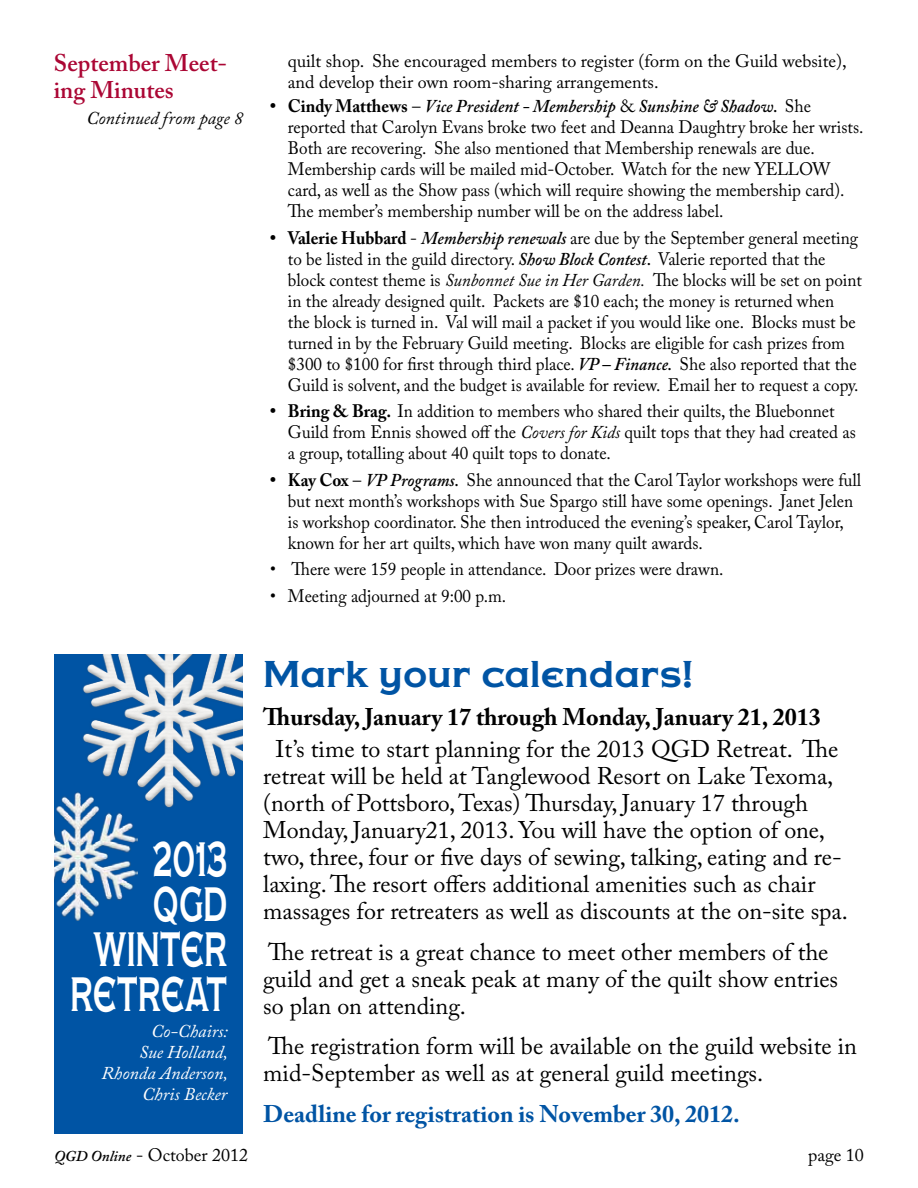
<style>
.page{position:relative;width:918px;height:1188px;background:#fff}
.page>*{position:absolute;margin:0;border:0;box-sizing:border-box;transform-origin:0 0}
.t1{font:46.5px/45px "Copper Penny CAS Normal";color:#fff;text-align:right;scale:.57 1}
.t2{font:36px "Copper Penny CAS Normal";letter-spacing:.005em;color:#0054a4}
.t3{font:24px/27px "Adobe Caslon Pro";color:#000}
.t4{font:700 24px "Adobe Caslon Pro";color:#000}
.t5{font:700 24px "Adobe Caslon Pro";color:#0054a4}
.t6{font:600 24px/27px "Adobe Caslon Pro";color:#ab0634}
.t7{font:18px/21px "Adobe Caslon Pro";color:#000;scale:.95 1}
.t8{font:18px/21px "Adobe Caslon Pro";color:#000}
.t9{font:italic 18px/21px "Adobe Caslon Pro";color:#fff;text-align:right}
.t10{font:italic 18px "Adobe Caslon Pro";color:#000}
.s1{font-weight:700}
.s2{font-weight:600;font-style:italic}
.s3{font-style:italic}
.s4{font-weight:600;font-style:italic;font-size:15px}
</style>
<div class="page">
<div style="left:54px;top:654px;width:189px;height:480px;background:#0054a4"></div>
<img style="left:54px;top:792px;width:84px;height:129px">
<img style="left:81px;top:654px;width:162px;height:155px">
<h3 class="t6" style="left:54px;top:49px;width:175px">September Meet&shy;ing Minutes</h3>
<p class="t10" style="left:86px;top:108px;width:158px">Continued from page 8</p>
<p class="t8" style="left:288px;top:51px;width:560px">quilt shop. She encouraged members to register (form on the Guild website), and develop their own room-sharing arrangements.</p>
<p class="t7" style="left:288px;top:96px;width:607px;text-indent:-18px"><span class="s1">• Cindy Matthews</span> – <span class="s2">Vice President - Membership</span> &amp; <span class="s2">Sunshine &amp; Shadow.</span> She reported that Carolyn Evans broke two feet and Deanna Daughtry broke her wrists.<br>Both are recovering. She also mentioned that Membership renewals are due.<br>Membership cards will be mailed mid-October. Watch for the new YELLOW card, as well as the Show pass (which will require showing the membership card).<br>The member’s membership number will be on the address label.</p>
<p class="t7" style="left:288px;top:227px;width:606px;text-indent:-18px"><span class="s1">• Valerie Hubbard</span> - <span class="s2">Membership renewals</span> are due by the September general meeting to be listed in the guild directory. <span class="s2">Show Block Contest.</span> Valerie reported that the block contest theme is <span class="s3">Sunbonnet Sue in Her Garden.</span> The blocks will be set on point in the already designed quilt. Packets are $10 each; the money is returned when<br>the block is turned in. Val will mail a packet if you would like one. Blocks must be turned in by the February Guild meeting. Blocks are eligible for cash prizes from $300 to $100 for first through third place. <span class="s2">VP – Finance.</span> She also reported that the Guild is solvent, and the budget is available for review. Email her to request a copy.</p>
<p class="t7" style="left:288px;top:401px;width:599px;text-indent:-18px"><span class="s1">• Bring &amp; Brag.</span> In addition to members who shared their quilts, the Bluebonnet<br>Guild from Ennis showed off the <span class="s3">Covers for Kids</span> quilt tops that they had created as a group, totalling about 40 quilt tops to donate.</p>
<p class="t7" style="left:288px;top:469px;width:605px;text-indent:-18px"><span class="s1">• Kay Cox</span> – <span class="s2">VP Programs.</span> She announced that the Carol Taylor workshops were full but next month’s workshops with Sue Spargo still have some openings. Janet Jelen is workshop coordinator. She then introduced the evening’s speaker, Carol Taylor, known for her art quilts, which have won many quilt awards.</p>
<p class="t7" style="left:270px;top:558px;width:479px">• There were 159 people in attendance. Door prizes were drawn.</p>
<p class="t7" style="left:270px;top:585px;width:250px">• Meeting adjourned at 9:00 p.m.</p>
<h1 class="t1" style="left:70px;top:837px;width:277px">2013<br>QGD<br>WINTER<br>RETREAT</h1>
<p class="t9" style="left:101px;top:1020px;width:128px">Co-Chairs:<br>Sue Holland,<br>Rhonda Anderson,<br>Chris Becker</p>
<h2 class="t2" style="left:263px;top:651px;width:431px">Mark your calendars!</h2>
<h3 class="t4" style="left:263px;top:703px;width:559px">Thursday, January 17 through Monday, January 21, 2013</h3>
<p class="t3" style="left:263px;top:735px;width:586px;text-indent:12px">It’s time to start planning for the 2013 QGD Retreat. The retreat will be held at Tanglewood Resort on Lake Texoma, (north of Pottsboro, Texas) Thursday, January 17 through Monday, January21, 2013. You will have the option of one, two, three, four or five days of sewing, talking, eating and re&shy;laxing. The resort offers additional amenities such as chair massages for retreaters as well as discounts at the on-site spa.</p>
<h3 class="t3" style="left:263px;top:938px;width:576px">The retreat is a great chance to meet other members of the guild and get a sneak peak at many of the quilt show entries so plan on attending.</h3>
<h3 class="t3" style="left:263px;top:1032px;width:595px">The registration form will be available on the guild website in mid-September as well as at general guild meetings.</h3>
<h3 class="t5" style="left:263px;top:1099px;width:478px">Deadline for registration is November 30, 2012.</h3>
<p class="t8" style="left:54px;top:1144px;width:196px"><span class="s4">QGD Online</span> - October 2012</p>
<p class="t8" style="left:808px;top:1144px;width:57px">page 10</p>
</div>
